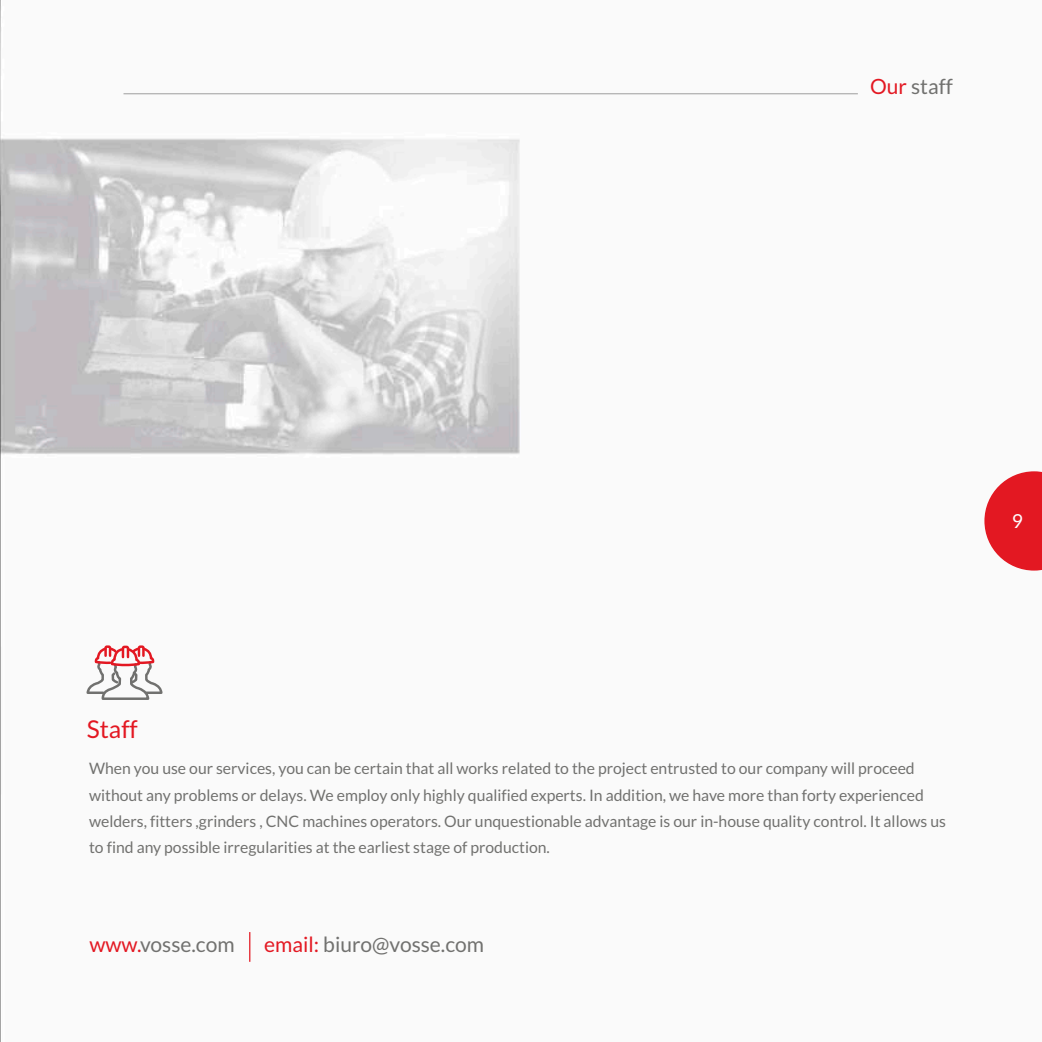
<style>
.page{position:relative;width:1042px;height:1042px;background:#fff}
.page>*{position:absolute;margin:0;border:0;box-sizing:border-box;transform-origin:0 0}
.t1{font:24.5px "Lato";color:#e31822}
.t2{font:21px "Lato";color:#71716f}
.t3{font:19.25px "Lato";color:#fefefe}
.t4{font:15.75px/26.2px "Lato";color:#71716f}
.s1{color:#e31822}
</style>
<div class="page">
<img style="left:0;top:0;width:1041px;height:1042px">
<hr style="left:123px;top:93px;width:735px;height:1px;background:#9d9d9d">
<svg style="left:984px;top:471px;width:58px;height:99px"></svg>
<svg style="left:85px;top:644px;width:79px;height:57px"></svg>
<hr style="left:249px;top:932px;width:1px;height:30px;background:#e31822">
<h2 class="t2" style="left:870px;top:77px;width:84px"><span class="s1">Our</span> staff</h2>
<p class="t3" style="left:1012px;top:512px;width:13px">9</p>
<h1 class="t1" style="left:87px;top:718px;width:53px">Staff</h1>
<p class="t4" style="left:89px;top:756px;width:858px">When you use our services, you can be certain that all works related to the project entrusted to our company will proceed without any problems or delays. We employ only highly qualified experts. In addition, we have more than forty experienced welders, fitters ,grinders , CNC machines operators. Our unquestionable advantage is our in-house quality control. It allows us to find any possible irregularities at the earliest stage of production.</p>
<h2 class="t2" style="left:89px;top:935px;width:147px"><span class="s1">www.</span>vosse.com</h2>
<h2 class="t2" style="left:264px;top:935px;width:221px"><span class="s1">email:</span> biuro@vosse.com</h2>
</div>
